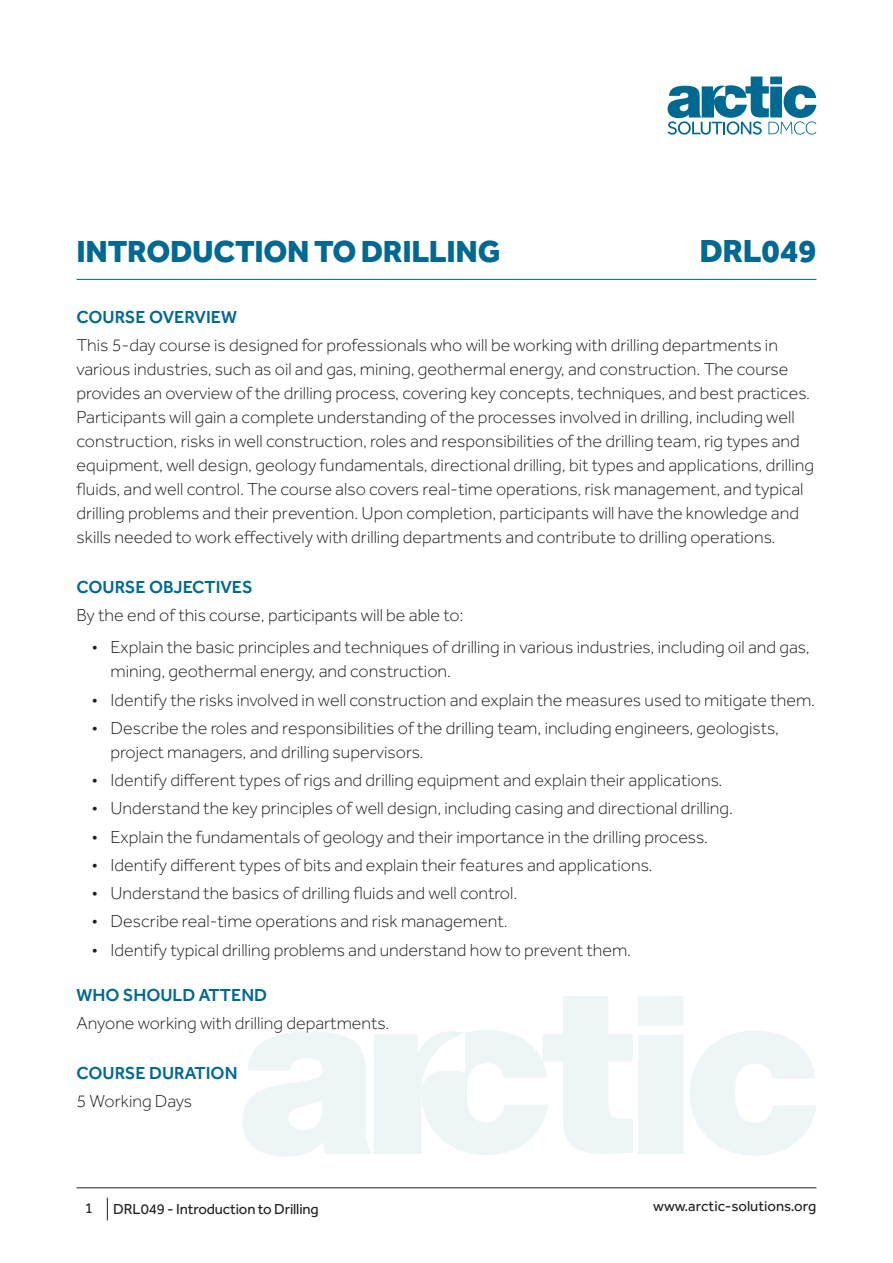
<style>
.page{position:relative;width:893px;height:1263px;background:#fff}
.page>*{position:absolute;margin:0;border:0;box-sizing:border-box;transform-origin:0 0}
.Code_-_Course_Outlin{font:800 33px "Effra";letter-spacing:-.01em;color:#006991}
.Title_-_Course_Outli{font:800 31.5px "Effra";letter-spacing:-.01em;color:#006991}
.Normal_-_Course_Outl{font:300 18px/24px "Effra";color:#231f20}
.Heading_-_Course_Out{font:500 18px "Effra";color:#006991}
.t1{font:15px "Effra";letter-spacing:-.01em;color:#231f20}
</style>
<div class="page">
<hr style="left:77px;top:1187px;width:739px;height:1px;background:#231f20">
<svg style="left:107px;top:1198px;width:1px;height:22px"></svg>
<svg style="left:668px;top:77px;width:148px;height:58px"></svg>
<svg style="left:690px;top:1031px;width:126px;height:125px"></svg>
<svg style="left:243px;top:996px;width:440px;height:161px"></svg>
<hr style="left:77px;top:279px;width:739px;height:1px;background:#006991">
<p class="Title_-_Course_Outli" style="left:77px;top:232px;width:425px">INTRODUCTION TO DRILLING</p>
<p class="Code_-_Course_Outlin" style="left:699px;top:230px;width:119px">DRL049</p>
<p class="Heading_-_Course_Out" style="left:77px;top:306px;width:162px">COURSE OVERVIEW</p>
<p class="Normal_-_Course_Outl" style="left:77px;top:333px;width:739px">This 5-day course is designed for professionals who will be working with drilling departments in various industries, such as oil and gas, mining, geothermal energy, and construction. The course provides an overview of the drilling process, covering key concepts, techniques, and best practices.<br>Participants will gain a complete understanding of the processes involved in drilling, including well construction, risks in well construction, roles and responsibilities of the drilling team, rig types and equipment, well design, geology fundamentals, directional drilling, bit types and applications, drilling fluids, and well control. The course also covers real-time operations, risk management, and typical drilling problems and their prevention. Upon completion, participants will have the knowledge and skills needed to work effectively with drilling departments and contribute to drilling operations.</p>
<p class="Heading_-_Course_Out" style="left:77px;top:576px;width:178px">COURSE OBJECTIVES</p>
<p class="Normal_-_Course_Outl" style="left:77px;top:603px;width:388px">By the end of this course, participants will be able to:</p>
<p class="Normal_-_Course_Outl" style="left:111px;top:635px;width:701px;text-indent:-19px">• Explain the basic principles and techniques of drilling in various industries, including oil and gas, mining, geothermal energy, and construction.</p>
<p class="Normal_-_Course_Outl" style="left:92px;top:688px;width:725px">• Identify the risks involved in well construction and explain the measures used to mitigate them.</p>
<p class="Normal_-_Course_Outl" style="left:111px;top:716px;width:670px;text-indent:-19px">• Describe the roles and responsibilities of the drilling team, including engineers, geologists, project managers, and drilling supervisors.</p>
<p class="Normal_-_Course_Outl" style="left:92px;top:768px;width:632px">• Identify different types of rigs and drilling equipment and explain their applications.</p>
<p class="Normal_-_Course_Outl" style="left:92px;top:796px;width:643px">• Understand the key principles of well design, including casing and directional drilling.</p>
<p class="Normal_-_Course_Outl" style="left:92px;top:825px;width:618px">• Explain the fundamentals of geology and their importance in the drilling process.</p>
<p class="Normal_-_Course_Outl" style="left:92px;top:853px;width:562px">• Identify different types of bits and explain their features and applications.</p>
<p class="Normal_-_Course_Outl" style="left:92px;top:881px;width:427px">• Understand the basics of drilling fluids and well control.</p>
<p class="Normal_-_Course_Outl" style="left:92px;top:909px;width:417px">• Describe real-time operations and risk management.</p>
<p class="Normal_-_Course_Outl" style="left:92px;top:938px;width:541px">• Identify typical drilling problems and understand how to prevent them.</p>
<p class="Heading_-_Course_Out" style="left:77px;top:984px;width:192px">WHO SHOULD ATTEND</p>
<p class="Normal_-_Course_Outl" style="left:77px;top:1011px;width:314px">Anyone working with drilling departments.</p>
<p class="Heading_-_Course_Out" style="left:77px;top:1062px;width:162px">COURSE DURATION</p>
<p class="Normal_-_Course_Outl" style="left:77px;top:1089px;width:117px">5 Working Days</p>
<p class="t1" style="left:85px;top:1199px;width:10px">1</p>
<p class="t1" style="left:113px;top:1200px;width:207px">DRL049 - Introduction to Drilling</p>
<p class="t1" style="left:653px;top:1198px;width:165px">www.arctic-solutions.org</p>
</div>
